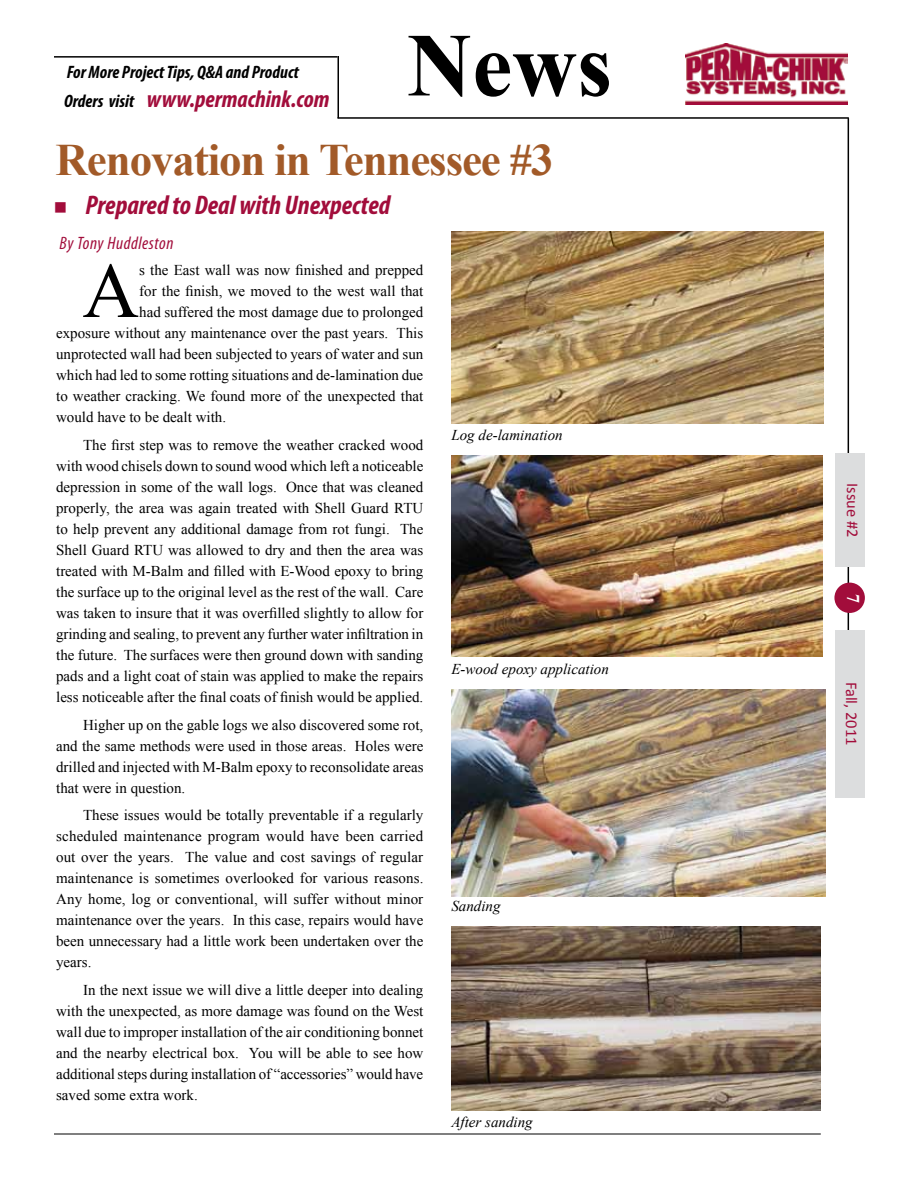
<style>
.page{position:relative;width:918px;height:1188px;background:#fff}
.page>*{position:absolute;margin:0;border:0;box-sizing:border-box;transform-origin:0 0}
.t1{font:700 90px "Times New Roman";color:#000}
.t2{font:78.45px "Times New Roman";color:#000}
.t3{font:700 45px "Times New Roman";letter-spacing:-.025em;color:#a25a28}
.t4{font:italic 700 condensed 27px "Myriad Pro";color:#a20d3b}
.t5{font:italic 700 condensed 24px "Myriad Pro";color:#a20d3b}
.t6{font:italic 700 condensed 18px "Myriad Pro";color:#000}
.t7{font:italic condensed 18px "Myriad Pro";letter-spacing:.03em;color:#a20d3b}
.t8{font:700 18px "Times New Roman";color:#fff}
.t9{font:16.5px "Calibri";color:#a20d3b}
.t10{font:15px/21px "Times New Roman";color:#000;text-align:justify}
.t11{font:italic 15px "Times New Roman";color:#000}
.s1{font-size:18px;color:#000}
</style>
<div class="page">
<hr style="left:54px;top:56px;width:284px;height:2px;background:#000">
<hr style="left:338px;top:56px;width:1px;height:62px;background:#000">
<hr style="left:338px;top:117px;width:511px;height:2px;background:#000">
<img style="left:686px;top:43px;width:162px;height:62px">
<hr style="left:848px;top:118px;width:1px;height:625px;background:#000">
<div style="left:835px;top:453px;width:30px;height:114px;background:#dcddde"></div>
<div style="left:835px;top:630px;width:30px;height:168px;background:#dcddde"></div>
<div style="left:834px;top:583px;width:31px;height:30px;background:#a20d3b;border-radius:50%"></div>
<hr style="left:54px;top:1134px;width:767px;height:1px;background:#000">
<img style="left:452px;top:231px;width:372px;height:192px">
<img style="left:451px;top:456px;width:372px;height:200px">
<img style="left:451px;top:689px;width:374px;height:207px">
<img style="left:451px;top:927px;width:370px;height:183px">
<p class="t6" style="left:67px;top:61px;width:234px">For More Project Tips, Q&amp;A and Product</p>
<h3 class="t5" style="left:64px;top:84px;width:267px"><span class="s1">Orders visit</span> www.permachink.com</h3>
<h1 class="t1" style="left:407px;top:3px;width:206px">News</h1>
<h3 class="t3" style="left:56px;top:129px;width:500px">Renovation in Tennessee #3</h3>
<h3 class="t4" style="left:54px;top:188px;width:338px">■ Prepared to Deal with Unexpected</h3>
<p class="t7" style="left:60px;top:233px;width:115px">By Tony Huddleston</p>
<h2 class="t2" style="left:83px;top:238px;width:58px">A</h2>
<p class="t10" style="left:139px;top:259px;width:286px">s the East wall was now finished and prepped</p>
<p class="t10" style="left:139px;top:280px;width:286px">for the finish, we moved to the west wall that</p>
<p class="t10" style="left:139px;top:301px;width:286px">had suffered the most damage due to prolonged</p>
<p class="t10" style="left:56px;top:322px;width:369px">exposure without any maintenance over the past years. This</p>
<p class="t10" style="left:56px;top:343px;width:369px">unprotected wall had been subjected to years of water and sun</p>
<p class="t10" style="left:56px;top:364px;width:369px">which had led to some rotting situations and de-lamination due</p>
<p class="t10" style="left:56px;top:385px;width:369px">to weather cracking. We found more of the unexpected that</p>
<p class="t10" style="left:56px;top:406px;width:171px">would have to be dealt with.</p>
<p class="t10" style="left:56px;top:434px;width:369px;text-indent:27px">The first step was to remove the weather cracked wood with wood chisels down to sound wood which left a noticeable depression in some of the wall logs. Once that was cleaned properly, the area was again treated with Shell Guard RTU to help prevent any additional damage from rot fungi. The Shell Guard RTU was allowed to dry and then the area was treated with M-Balm and filled with E-Wood epoxy to bring the surface up to the original level as the rest of the wall. Care was taken to insure that it was overfilled slightly to allow for grinding and sealing, to prevent any further water infiltration in the future. The surfaces were then ground down with sanding pads and a light coat of stain was applied to make the repairs less noticeable after the final coats of finish would be applied.</p>
<p class="t10" style="left:56px;top:714px;width:369px;text-indent:27px">Higher up on the gable logs we also discovered some rot, and the same methods were used in those areas. Holes were drilled and injected with M-Balm epoxy to reconsolidate areas that were in question.</p>
<p class="t10" style="left:56px;top:805px;width:369px;text-indent:27px">These issues would be totally preventable if a regularly scheduled maintenance program would have been carried out over the years. The value and cost savings of regular maintenance is sometimes overlooked for various reasons.<br>Any home, log or conventional, will suffer without minor maintenance over the years. In this case, repairs would have been unnecessary had a little work been undertaken over the years.</p>
<p class="t10" style="left:56px;top:979px;width:369px;text-indent:27px">In the next issue we will dive a little deeper into dealing with the unexpected, as more damage was found on the West wall due to improper installation of the air conditioning bonnet and the nearby electrical box. You will be able to see how additional steps during installation of “accessories” would have saved some extra work.</p>
<p class="t11" style="left:451px;top:425px;width:113px">Log de-lamination</p>
<p class="t11" style="left:451px;top:658px;width:159px">E-wood epoxy application</p>
<p class="t11" style="left:451px;top:896px;width:51px">Sanding</p>
<p class="t11" style="left:451px;top:1112px;width:83px">After sanding</p>
<p class="t9" style="left:863px;top:483px;width:56px;rotate:90deg">Issue #2</p>
<p class="t8" style="left:866px;top:594px;width:10px;rotate:90deg">7</p>
<p class="t9" style="left:862px;top:682px;width:65px;rotate:90deg">Fall, 2011</p>
</div>
